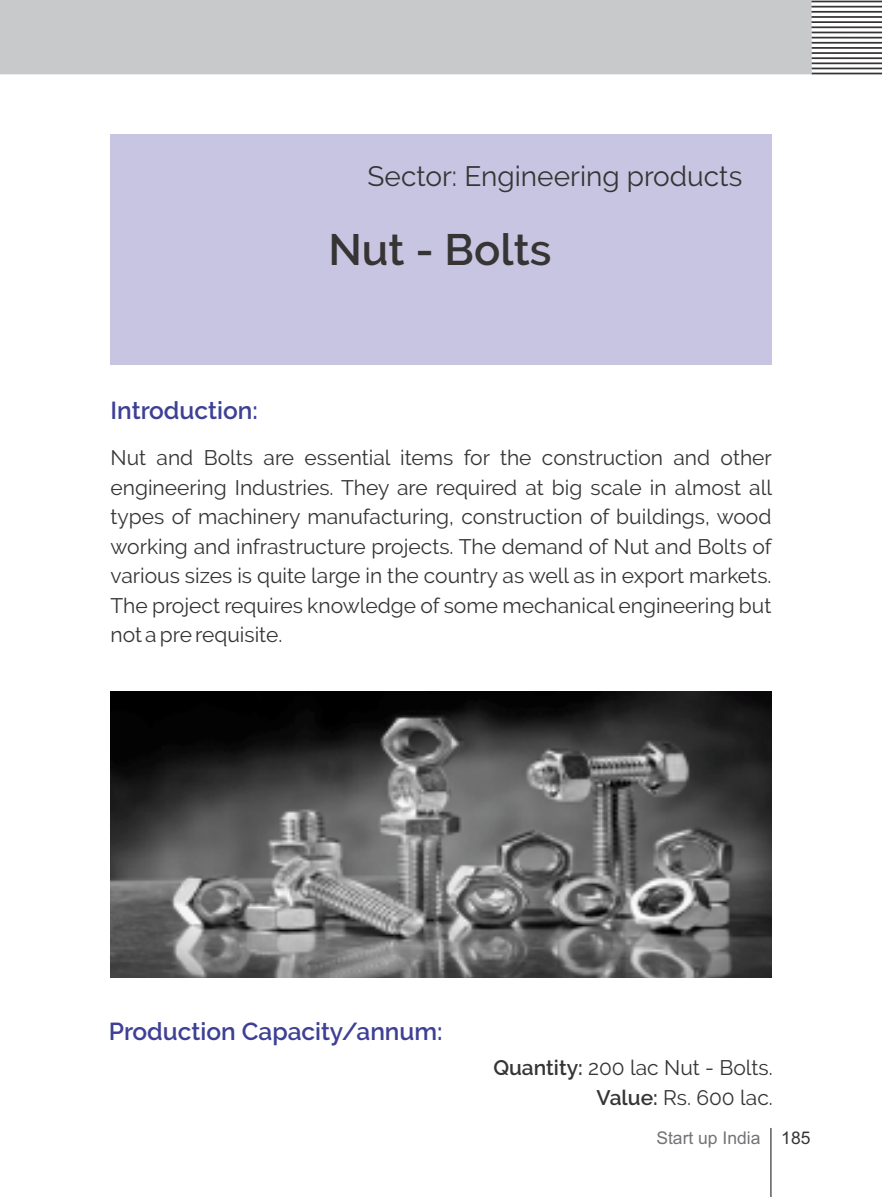
<style>
.page{position:relative;width:882px;height:1197px;background:#fff}
.page>*{position:absolute;margin:0;border:0;box-sizing:border-box;transform-origin:0 0}
.t1{font:600 43.75px "Raleway";color:#373435}
.t2{font:28px "Raleway";color:#373435}
.t3{font:600 24.5px "Raleway";color:#3e4095}
.t4{font:21px/29.6px "Raleway";color:#373435;text-align:justify}
.t5{font:17.5px "Arial";color:#727376}
.t6{font:17.5px "Arial";color:#373435}
.s1{font-weight:600}
</style>
<div class="page">
<div style="left:0;top:0;width:810px;height:74px;background:#c7c9cb"></div>
<svg style="left:810px;top:0;width:72px;height:75px"></svg>
<hr style="left:770px;top:1128px;width:2px;height:69px;background:#727376">
<div style="left:110px;top:134px;width:662px;height:231px;background:#c8c5e2"></div>
<img style="left:111px;top:692px;width:660px;height:285px">
<h2 class="t2" style="left:368px;top:159px;width:376px">Sector: Engineering products</h2>
<h1 class="t1" style="left:328px;top:224px;width:225px">Nut - Bolts</h1>
<p class="t3" style="left:111px;top:396px;width:149px">Introduction:</p>
<p class="t4" style="left:110px;top:443px;width:663px">Nut and Bolts are essential items for the construction and other engineering Industries. They are required at big scale in almost all types of machinery manufacturing, construction of buildings, wood working and infrastructure projects. The demand of Nut and Bolts of various sizes is quite large in the country as well as in export markets.<br>The project requires knowledge of some mechanical engineering but not a pre requisite.</p>
<p class="t3" style="left:109px;top:1017px;width:335px">Production Capacity/annum:</p>
<p class="t4" style="left:493px;top:1053px;width:281px;text-align:right"><span class="s1">Quantity:</span> 200 lac Nut - Bolts.<br><span class="s1">Value:</span> Rs. 600 lac.</p>
<p class="t5" style="left:657px;top:1132px;width:105px">Start up India</p>
<p class="t6" style="left:781px;top:1132px;width:31px">185</p>
</div>
